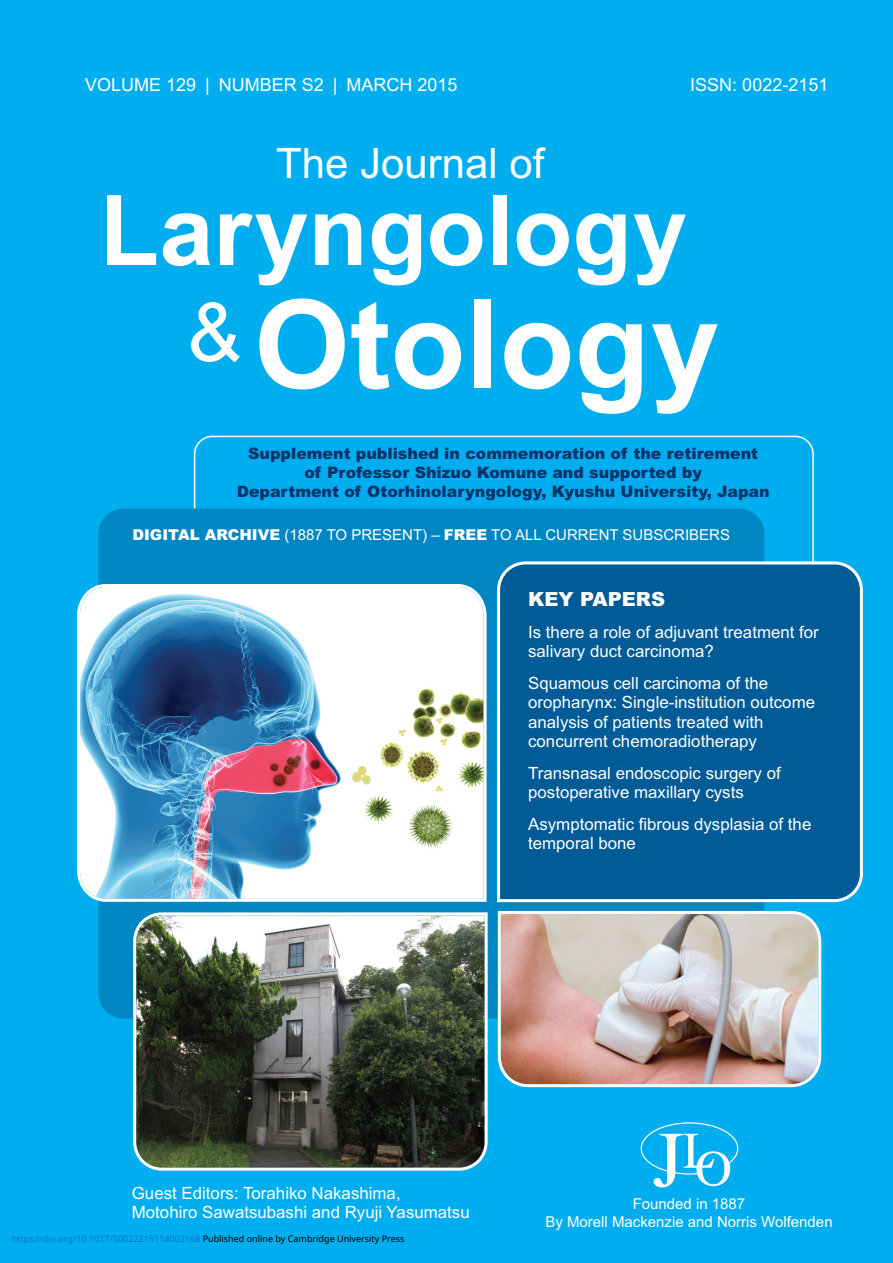
<style>
.page{position:relative;width:893px;height:1263px;background:#00aeef}
.page>*{position:absolute;margin:0;border:0;box-sizing:border-box;transform-origin:0 0}
.t1{font:700 123px "Arial";color:#fff}
.t2{font:700 97.5px "Arial";color:#fff}
.t3{font:42px "Arial";color:#fff}
.t4{font:900 19.5px "Arial";color:#fff}
.t5{font:18px "Arial";color:#fff}
.t6{font:16.8px/19.2px "Arial";color:#fff}
.t7{font:900 15.75px/18.9px "Arial";color:#00336a;text-align:center}
.t8{font:15px/18px "Arial";color:#fff;text-align:center}
.t9{font:9px "Noto Sans";color:#0172cf}
.s1{font-weight:900}
.s2{color:#000}
</style>
<div class="page">
<svg style="left:641px;top:1122px;width:97px;height:65px"></svg>
<svg style="left:194px;top:436px;width:620px;height:125px"></svg>
<div style="left:98px;top:508px;width:666px;height:511px;background:#0087c3;border-radius:26px"></div>
<div style="left:497px;top:561px;width:366px;height:341px;background:#005b97"></div>
<svg style="left:77px;top:584px;width:410px;height:318px"></svg>
<img style="left:133px;top:912px;width:355px;height:259px">
<img style="left:498px;top:911px;width:323px;height:176px">
<p class="t5" style="left:85px;top:78px;width:374px">VOLUME 129 | NUMBER S2 | MARCH 2015</p>
<p class="t5" style="left:690px;top:78px;width:140px">ISSN: 0022-2151</p>
<p class="t3" style="left:276px;top:148px;width:270px">The Journal of</p>
<p class="t2" style="left:100px;top:195px;width:589px">Laryngology</p>
<p class="t1" style="left:188px;top:300px;width:533px"><sup>&amp;</sup>Otology</p>
<p class="t7" style="left:237px;top:446px;width:534px">Supplement published in commemoration of the retirement<br>of Professor Shizuo Komune and supported by<br>Department of Otorhinolaryngology, Kyushu University, Japan</p>
<p class="t8" style="left:132px;top:527px;width:599px"><span class="s1">DIGITAL ARCHIVE</span> (1887 TO PRESENT) – <span class="s1">FREE</span> TO ALL CURRENT SUBSCRIBERS</p>
<p class="t4" style="left:528px;top:592px;width:139px">KEY PAPERS</p>
<p class="t6" style="left:528px;top:624px;width:292px">Is there a role of adjuvant treatment for salivary duct carcinoma?</p>
<p class="t6" style="left:528px;top:675px;width:288px">Squamous cell carcinoma of the oropharynx: Single-institution outcome analysis of patients treated with concurrent chemoradiotherapy</p>
<p class="t6" style="left:528px;top:765px;width:254px">Transnasal endoscopic surgery of postoperative maxillary cysts</p>
<p class="t6" style="left:528px;top:816px;width:285px">Asymptomatic fibrous dysplasia of the temporal bone</p>
<p class="t6" style="left:132px;top:1185px;width:339px">Guest Editors: Torahiko Nakashima,<br>Motohiro Sawatsubashi and Ryuji Yasumatsu</p>
<p class="t9" style="left:12px;top:1232px;width:394px">https://doi.org/10.1017/S0022215114003168 <span class="s2">Published online by Cambridge University Press</span></p>
<p class="t8" style="left:545px;top:1197px;width:289px">Founded in 1887<br>By Morell Mackenzie and Norris Wolfenden</p>
</div>
